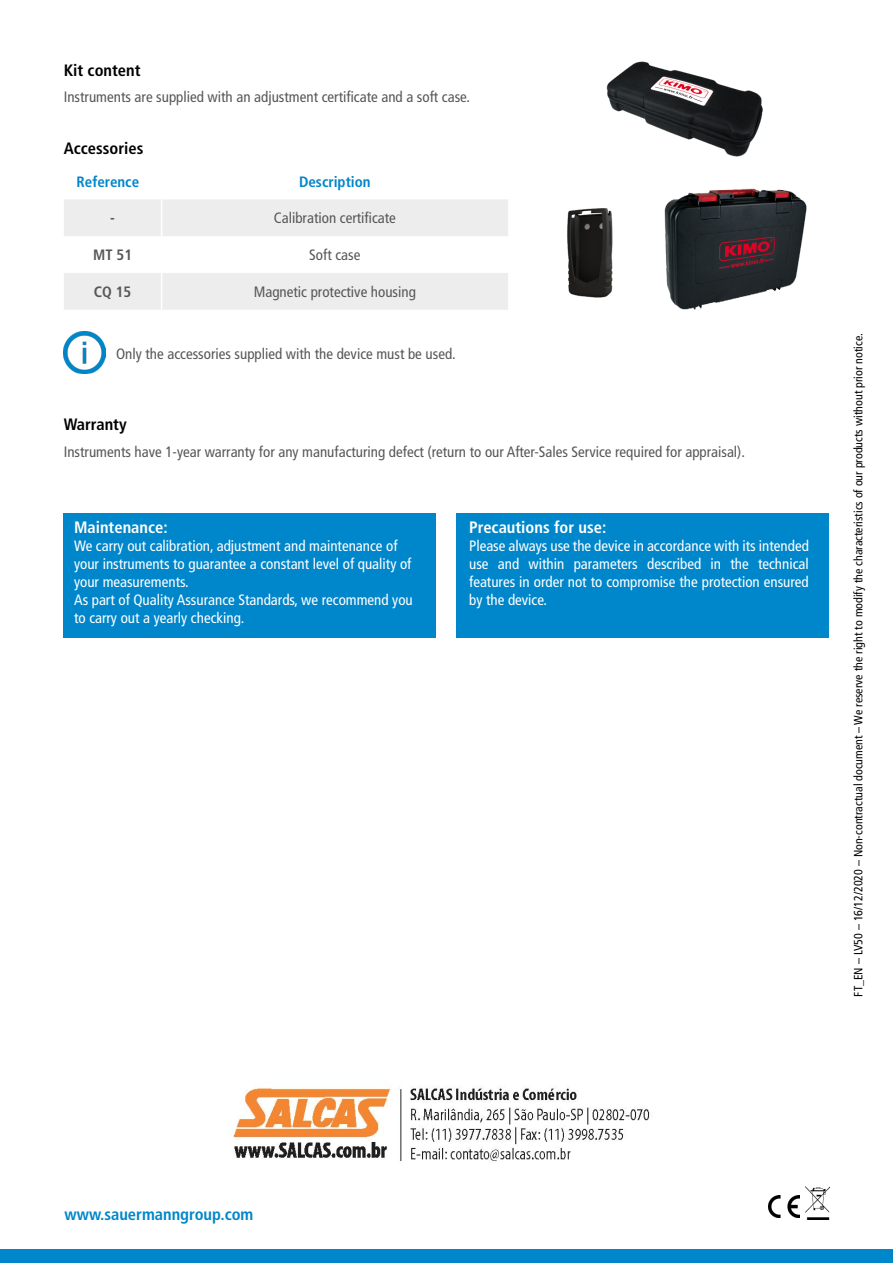
<style>
.page{position:relative;width:893px;height:1263px;background:#fff}
.page>*{position:absolute;margin:0;border:0;box-sizing:border-box;transform-origin:0 0}
.t1{font:700 condensed 16.5px "Frutiger LT Std";color:#fff}
.t2{font:700 condensed 16.5px "Frutiger LT Std";color:#000}
.t3{font:700 condensed 16.5px "Frutiger LT Std";color:#0086ca}
.t4{font:condensed 15px/18px "Frutiger LT Std";color:#fff}
.t5{font:condensed 15px "Frutiger LT Std";color:#575756}
.t6{font:700 condensed 15px "Frutiger LT Std";color:#0086ca}
.t7{font:700 condensed 15px "Frutiger LT Std";color:#575756}
.t8{font:condensed 12px "Frutiger LT Std";color:#000}
</style>
<div class="page">
<svg style="left:64px;top:199px;width:444px;height:111px;fill:#ededed"></svg>
<hr style="left:161px;top:199px;width:1px;height:37px;background:#fff">
<hr style="left:161px;top:273px;width:1px;height:37px;background:#fff">
<img style="left:768px;top:1195px;width:32px;height:22px">
<img style="left:806px;top:1187px;width:24px;height:32px">
<div style="left:0;top:1249px;width:893px;height:14px;background:#0086ca"></div>
<img style="left:64px;top:332px;width:42px;height:42px">
<div style="left:64px;top:513px;width:372px;height:125px;background:#0086ca"></div>
<div style="left:456px;top:513px;width:373px;height:125px;background:#0086ca"></div>
<img style="left:664px;top:188px;width:143px;height:122px">
<img style="left:567px;top:208px;width:46px;height:89px">
<img style="left:607px;top:61px;width:156px;height:95px">
<img style="left:232px;top:1086px;width:418px;height:75px">
<p class="t2" style="left:64px;top:61px;width:78px">Kit content</p>
<p class="t5" style="left:64px;top:88px;width:408px">Instruments are supplied with an adjustment certificate and a soft case.</p>
<p class="t2" style="left:64px;top:138px;width:81px">Accessories</p>
<p class="t6" style="left:77px;top:173px;width:64px">Reference</p>
<p class="t6" style="left:299px;top:173px;width:73px">Description</p>
<p class="t7" style="left:110px;top:209px;width:6px">-</p>
<p class="t5" style="left:274px;top:209px;width:124px">Calibration certificate</p>
<p class="t7" style="left:93px;top:246px;width:40px">MT 51</p>
<p class="t5" style="left:309px;top:246px;width:53px">Soft case</p>
<p class="t7" style="left:94px;top:283px;width:39px">CQ 15</p>
<p class="t5" style="left:254px;top:283px;width:164px">Magnetic protective housing</p>
<p class="t5" style="left:116px;top:345px;width:341px">Only the accessories supplied with the device must be used.</p>
<p class="t2" style="left:64px;top:414px;width:64px">Warranty</p>
<p class="t5" style="left:64px;top:443px;width:683px">Instruments have 1-year warranty for any manufacturing defect (return to our After-Sales Service required for appraisal).</p>
<p class="t1" style="left:74px;top:518px;width:95px">Maintenance:</p>
<p class="t4" style="left:74px;top:537px;width:340px">We carry out calibration, adjustment and maintenance of your instruments to guarantee a constant level of quality of your measurements.<br>As part of Quality Assurance Standards, we recommend you to carry out a yearly checking.</p>
<p class="t1" style="left:469px;top:518px;width:139px">Precautions for use:</p>
<p class="t4" style="left:469px;top:537px;width:341px;text-align:justify">Please always use the device in accordance with its intended use and within parameters described in the technical features in order not to compromise the protection ensured by the device.</p>
<p class="t8" style="left:851px;top:996px;width:664px;rotate:-90deg">FT_EN – LV50 – 16/12/2020 – Non-contractual document – We reserve the right to modify the characteristics of our products without prior notice.</p>
<p class="t3" style="left:65px;top:1204px;width:190px">www.sauermanngroup.com</p>
</div>
